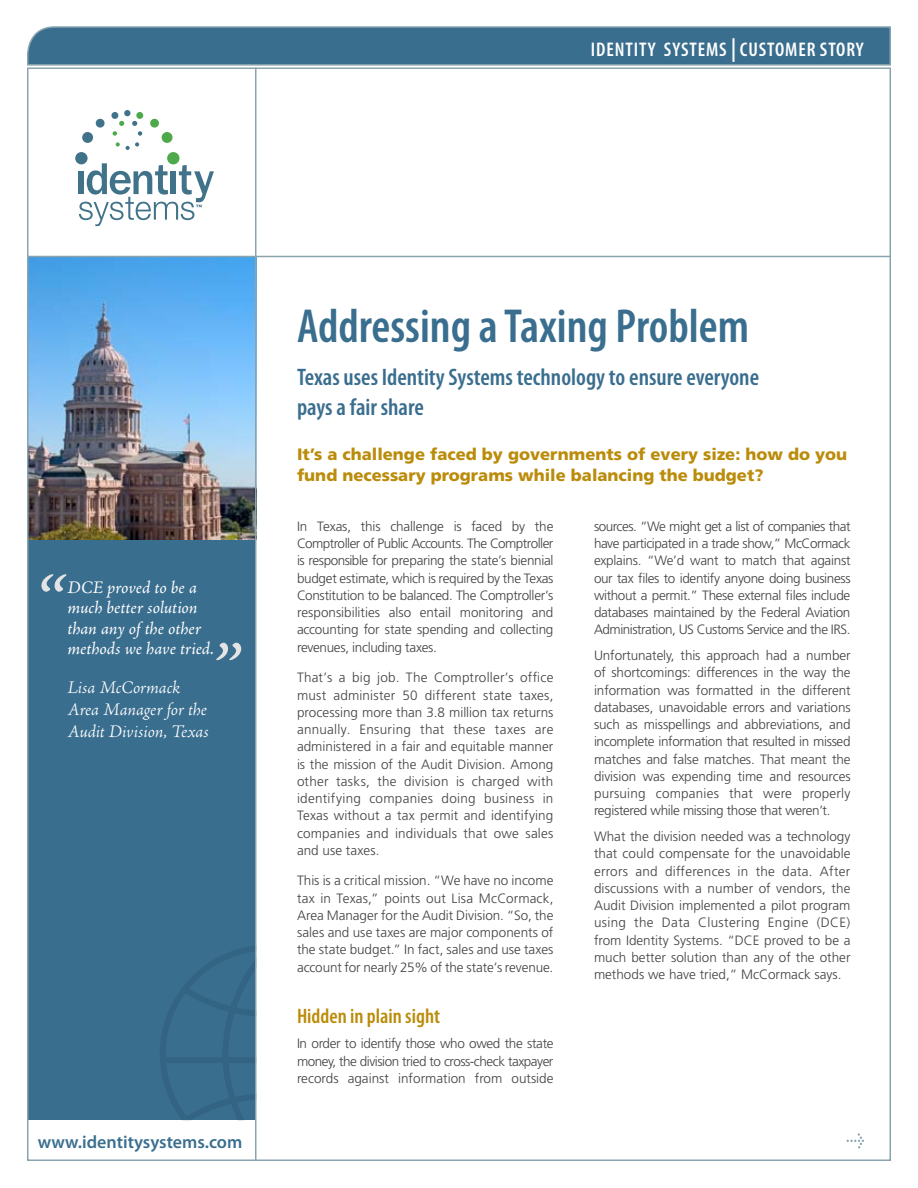
<style>
.page{position:relative;width:918px;height:1188px;background:#fff}
.page>*{position:absolute;margin:0;border:0;box-sizing:border-box;transform-origin:0 0}
.t1{font:600 condensed 48px "Myriad Pro";color:#3a6e8f}
.t2{font:600 condensed 24px/30px "Myriad Pro";color:#3a6e8f}
.t3{font:600 condensed 21px "Myriad Pro";color:#bb8c0a}
.t4{font:600 condensed 19.8px "Myriad Pro";letter-spacing:.045em;color:#fff}
.t5{font:italic 18px/20.2px "Adobe Jenson Pro";color:#fff}
.t6{font:italic 300 18px/21.6px "Adobe Jenson Pro";letter-spacing:-.005em;color:#fff}
.t7{font:600 18px "Myriad Pro";color:#3a6e8f}
.t8{font:900 16.5px/21px "Frutiger";color:#bb8c0a}
.t9{font:300 13.5px/17.2px "Frutiger";letter-spacing:-.005em;color:#414142;text-align:justify}
.s1{font-size:23.7px}
</style>
<div class="page">
<svg style="left:27px;top:26px;width:864px;height:40px;background:#447593"></svg>
<div style="left:28px;top:540px;width:228px;height:580px;background:#3a6e8f"></div>
<div style="left:75px;top:152px;width:13px;height:12px;background:#407389;border-radius:50%"></div>
<div style="left:82px;top:132px;width:11px;height:11px;background:#407389;border-radius:50%"></div>
<div style="left:96px;top:119px;width:9px;height:9px;background:#407389;border-radius:50%"></div>
<div style="left:167px;top:152px;width:12px;height:12px;background:#4da949;border-radius:50%"></div>
<div style="left:162px;top:132px;width:11px;height:11px;background:#4da949;border-radius:50%"></div>
<div style="left:150px;top:119px;width:9px;height:9px;background:#4da949;border-radius:50%"></div>
<div style="left:136px;top:112px;width:7px;height:7px;background:#4da949;border-radius:50%"></div>
<svg style="left:113px;top:110px;width:29px;height:26px"></svg>
<svg style="left:116px;top:142px;width:4px;height:5px"></svg>
<svg style="left:126px;top:142px;width:13px;height:8px"></svg>
<svg style="left:79px;top:163px;width:135px;height:63px"></svg>
<img style="left:30px;top:257px;width:225px;height:283px">
<svg style="left:160px;top:946px;width:95px;height:174px"></svg>
<hr style="left:27px;top:256px;width:864px;height:1px;background:#89a4ae">
<svg style="left:41px;top:574px;width:26px;height:18px"></svg>
<svg style="left:216px;top:643px;width:25px;height:17px"></svg>
<svg style="left:847px;top:1133px;width:17px;height:15px"></svg>
<hr style="left:255px;top:68px;width:1px;height:1093px;background:#89a4ae">
<h3 class="t4" style="left:591px;top:38px;width:275px">Identity Systems <span class="s1">|</span> Customer Story</h3>
<h3 class="t5" style="left:67px;top:578px;width:148px">DCE proved to be a much better solution than any of the other methods we have tried.</h3>
<h3 class="t6" style="left:67px;top:678px;width:143px">Lisa McCormack<br>Area Manager for the<br>Audit Division, Texas</h3>
<h3 class="t7" style="left:38px;top:1131px;width:206px">www.identitysystems.com</h3>
<h1 class="t1" style="left:297px;top:297px;width:454px">Addressing a Taxing Problem</h1>
<h2 class="t2" style="left:297px;top:362px;width:464px">Texas uses Identity Systems technology to ensure everyone pays a fair share</h2>
<p class="t8" style="left:297px;top:444px;width:552px">It’s a challenge faced by governments of every size: how do you fund necessary programs while balancing the budget?</p>
<p class="t9" style="left:297px;top:518px;width:258px">In Texas, this challenge is faced by the Comptroller of Public Accounts. The Comptroller is responsible for preparing the state’s biennial budget estimate, which is required by the Texas Constitution to be balanced. The Comptroller’s responsibilities also entail monitoring and accounting for state spending and collecting revenues, including taxes.</p>
<p class="t9" style="left:297px;top:669px;width:258px">That’s a big job. The Comptroller’s office must administer 50 different state taxes, processing more than 3.8 million tax returns annually. Ensuring that these taxes are administered in a fair and equitable manner is the mission of the Audit Division. Among other tasks, the division is charged with identifying companies doing business in Texas without a tax permit and identifying companies and individuals that owe sales and use taxes.</p>
<p class="t9" style="left:297px;top:872px;width:258px">This is a critical mission. “We have no income tax in Texas,” points out Lisa McCormack, Area Manager for the Audit Division. “So, the sales and use taxes are major components of the state budget.” In fact, sales and use taxes account for nearly 25% of the state’s revenue.</p>
<h3 class="t3" style="left:297px;top:1003px;width:145px">Hidden in plain sight</h3>
<p class="t9" style="left:297px;top:1035px;width:258px">In order to identify those who owed the state money, the division tried to cross-check taxpayer records against information from outside</p>
<p class="t9" style="left:594px;top:518px;width:258px">sources. “We might get a list of companies that have participated in a trade show,” McCormack explains. “We’d want to match that against our tax files to identify anyone doing business without a permit.” These external files include databases maintained by the Federal Aviation Administration, US Customs Service and the IRS.</p>
<p class="t9" style="left:594px;top:647px;width:258px">Unfortunately, this approach had a number of shortcomings: differences in the way the information was formatted in the different databases, unavoidable errors and variations such as misspellings and abbreviations, and incomplete information that resulted in missed matches and false matches. That meant the division was expending time and resources pursuing companies that were properly registered while missing those that weren’t.</p>
<p class="t9" style="left:594px;top:828px;width:258px">What the division needed was a technology that could compensate for the unavoidable errors and differences in the data. After discussions with a number of vendors, the Audit Division implemented a pilot program using the Data Clustering Engine (DCE) from Identity Systems. “DCE proved to be a much better solution than any of the other methods we have tried,” McCormack says.</p>
</div>
